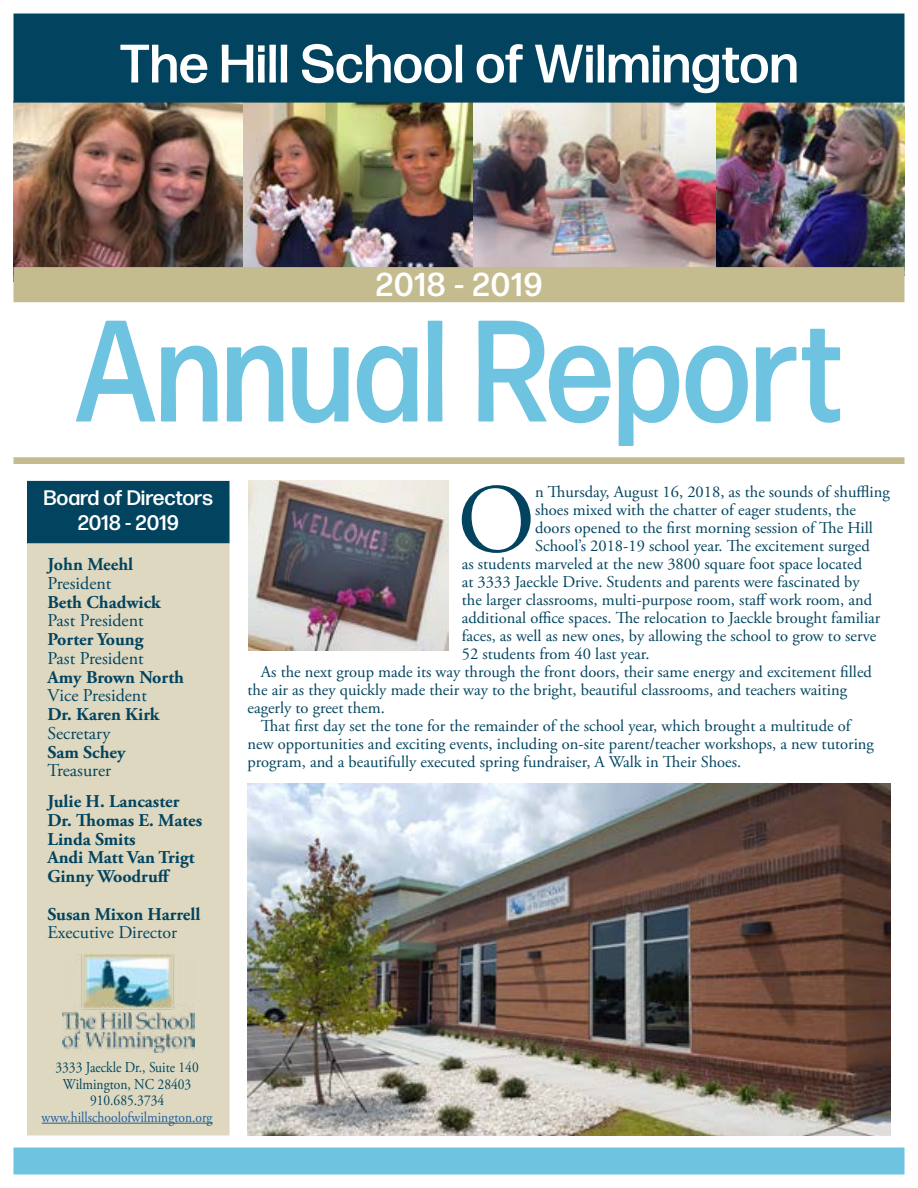
<style>
.page{position:relative;width:918px;height:1188px;background:#fff}
.page>*{position:absolute;margin:0;border:0;box-sizing:border-box;transform-origin:0 0}
.t1{font:500 144px "Forma DJR Display";letter-spacing:.025em;color:#6dc3e0;scale:.85 1}
.t2{font:97.95px "Adobe Garamond Pro";color:#02445f}
.t3{font:500 54px "Forma DJR Display";letter-spacing:.025em;color:#fff}
.t4{font:500 33px "Forma DJR Display";letter-spacing:.05em;color:#fff}
.t5{font:500 21px/25.2px "Forma DJR Display";letter-spacing:.025em;color:#fff;text-align:center}
.t6{font:700 18px/18.8px "Adobe Garamond Pro";color:#02445f}
.t7{font:18px "Adobe Garamond Pro";color:#02445f}
.t8{font:16.5px "Adobe Garamond Pro";color:#02445f}
.t9{font:15px/16.5px "Adobe Garamond Pro";color:#00455e;text-align:center;scale:.9 1}
.t10{font:15px "Adobe Garamond Pro";color:#215e9e;scale:.9 1}
</style>
<div class="page">
<img style="left:243px;top:103px;width:230px;height:164px">
<img style="left:14px;top:103px;width:229px;height:164px">
<img style="left:715px;top:103px;width:189px;height:164px">
<img style="left:473px;top:103px;width:242px;height:164px">
<div style="left:14px;top:14px;width:890px;height:89px;background:#02445f;border:2px solid #02445f"></div>
<div style="left:14px;top:1148px;width:890px;height:26px;background:#6dc3e0"></div>
<div style="left:14px;top:267px;width:890px;height:35px;background:#c4bb8e"></div>
<div style="left:27px;top:496px;width:203px;height:640px;background:#ded8c0;border:2px solid #ded8c0"></div>
<div style="left:27px;top:481px;width:203px;height:62px;background:#02445f"></div>
<img style="left:248px;top:783px;width:643px;height:353px">
<img style="left:248px;top:481px;width:200px;height:170px">
<div style="left:14px;top:457px;width:890px;height:7px;background:#c4bb8e;border:2px solid #c4bb8e"></div>
<hr style="left:42px;top:1123px;width:171px;height:1px;background:#215e9e">
<img style="left:62px;top:954px;width:132px;height:98px">
<h3 class="t3" style="left:120px;top:30px;width:679px">The Hill School of Wilmington</h3>
<h3 class="t4" style="left:376px;top:264px;width:167px">2018 - 2019</h3>
<h1 class="t1" style="left:77px;top:282px;width:901px">Annual Report</h1>
<p class="t5" style="left:44px;top:485px;width:171px">Board of Directors<br>2018 - 2019</p>
<p class="t6" style="left:48px;top:555px;width:87px">John Meehl</p>
<p class="t7" style="left:48px;top:572px;width:65px">President</p>
<p class="t6" style="left:48px;top:593px;width:115px">Beth Chadwick</p>
<p class="t7" style="left:48px;top:610px;width:98px">Past President</p>
<p class="t6" style="left:48px;top:630px;width:97px">Porter Young</p>
<p class="t7" style="left:48px;top:647px;width:98px">Past President</p>
<p class="t6" style="left:48px;top:668px;width:138px">Amy Brown North</p>
<p class="t7" style="left:48px;top:685px;width:101px">Vice President</p>
<p class="t6" style="left:48px;top:705px;width:113px">Dr. Karen Kirk</p>
<p class="t7" style="left:48px;top:722px;width:64px">Secretary</p>
<p class="t6" style="left:48px;top:743px;width:80px">Sam Schey</p>
<p class="t7" style="left:48px;top:760px;width:65px">Treasurer</p>
<p class="t6" style="left:48px;top:792px;width:156px">Julie H. Lancaster<br>Dr. Thomas E. Mates<br>Linda Smits<br>Andi Matt Van Trigt<br>Ginny Woodruff</p>
<p class="t6" style="left:48px;top:905px;width:154px">Susan Mixon Harrell</p>
<p class="t7" style="left:48px;top:922px;width:131px">Executive Director</p>
<h2 class="t2" style="left:457px;top:462px;width:79px">O</h2>
<p class="t8" style="left:535px;top:482px;width:356px">n Thursday, August 16, 2018, as the sounds of shuffling</p>
<p class="t8" style="left:535px;top:500px;width:322px">shoes mixed with the chatter of eager students, the</p>
<p class="t8" style="left:535px;top:518px;width:339px">doors opened to the first morning session of The Hill</p>
<p class="t8" style="left:535px;top:536px;width:336px">School’s 2018-19 school year. The excitement surged</p>
<p class="t8" style="left:462px;top:554px;width:402px">as students marveled at the new 3800 square foot space located</p>
<p class="t8" style="left:462px;top:572px;width:399px">at 3333 Jaeckle Drive. Students and parents were fascinated by</p>
<p class="t8" style="left:462px;top:590px;width:412px">the larger classrooms, multi-purpose room, staff work room, and</p>
<p class="t8" style="left:462px;top:608px;width:420px">additional office spaces. The relocation to Jaeckle brought familiar</p>
<p class="t8" style="left:462px;top:626px;width:416px">faces, as well as new ones, by allowing the school to grow to serve</p>
<p class="t8" style="left:462px;top:644px;width:189px">52 students from 40 last year.</p>
<p class="t8" style="left:261px;top:662px;width:613px">As the next group made its way through the front doors, their same energy and excitement filled</p>
<p class="t8" style="left:248px;top:680px;width:601px">the air as they quickly made their way to the bright, beautiful classrooms, and teachers waiting</p>
<p class="t8" style="left:248px;top:698px;width:139px">eagerly to greet them.</p>
<p class="t8" style="left:261px;top:716px;width:591px">That first day set the tone for the remainder of the school year, which brought a multitude of</p>
<p class="t8" style="left:248px;top:734px;width:628px">new opportunities and exciting events, including on-site parent/teacher workshops, a new tutoring</p>
<p class="t8" style="left:248px;top:752px;width:495px">program, and a beautifully executed spring fundraiser, A Walk in Their Shoes.</p>
<p class="t9" style="left:55px;top:1060px;width:161px">3333 Jaeckle Dr., Suite 140<br>Wilmington, NC 28403<br>910.685.3734</p>
<p class="t10" style="left:42px;top:1108px;width:191px">www.hillschoolofwilmington.org</p>
</div>
